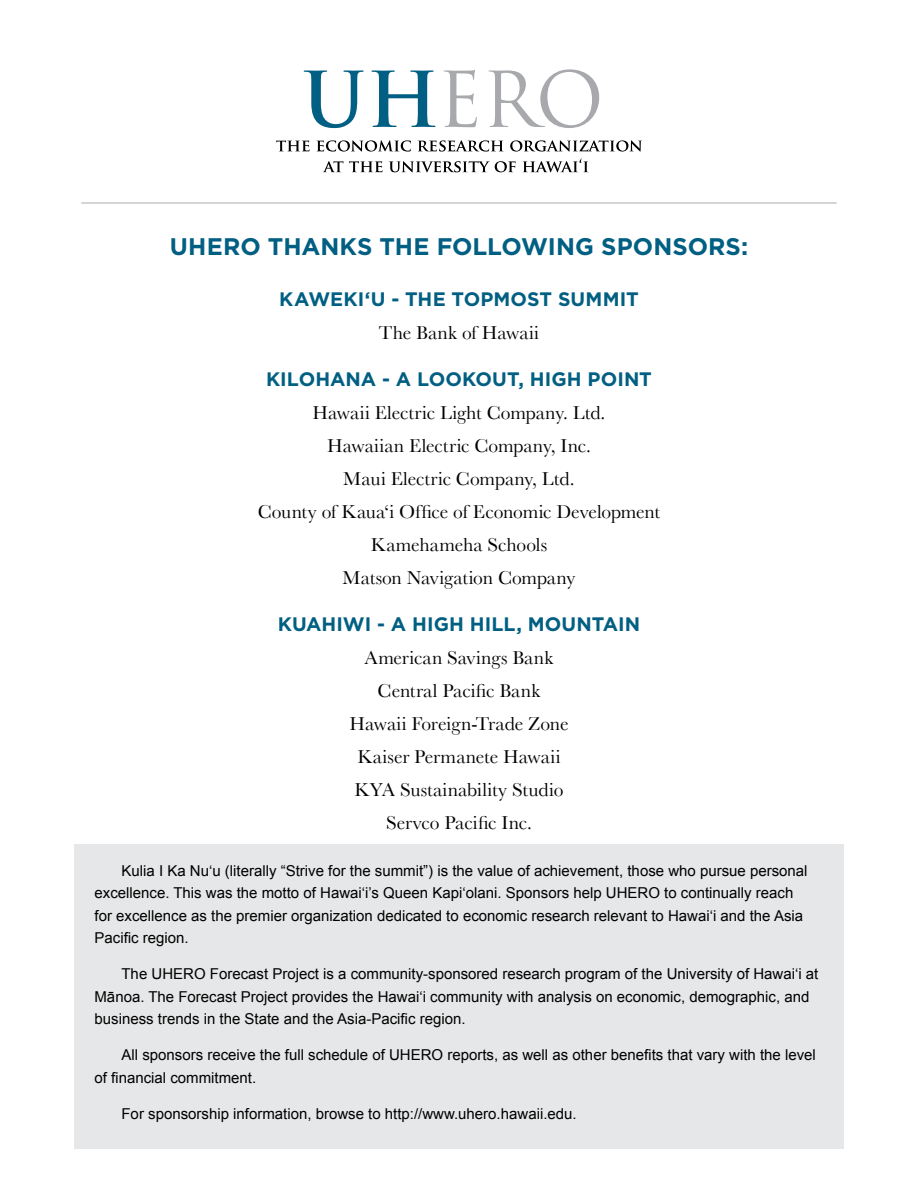
<style>
.page{position:relative;width:918px;height:1188px;background:#fff}
.page>*{position:absolute;margin:0;border:0;box-sizing:border-box;transform-origin:0 0}
.t1{font:700 24px "Gotham";color:#005f82}
.t2{font:19.5px/33px "Baskerville";color:#000;text-align:center}
.t3{font:700 19.5px "Gotham";color:#005f82}
.t4{font:15px/22.5px "Arial";color:#000}
</style>
<div class="page">
<svg style="left:304px;top:70px;width:60px;height:58px"></svg>
<svg style="left:371px;top:70px;width:65px;height:57px"></svg>
<svg style="left:444px;top:70px;width:33px;height:57px"></svg>
<svg style="left:489px;top:69px;width:110px;height:59px"></svg>
<svg style="left:276px;top:140px;width:34px;height:11px"></svg>
<svg style="left:316px;top:140px;width:95px;height:12px"></svg>
<svg style="left:418px;top:140px;width:86px;height:12px"></svg>
<svg style="left:510px;top:140px;width:132px;height:12px"></svg>
<svg style="left:323px;top:161px;width:20px;height:11px"></svg>
<svg style="left:349px;top:161px;width:34px;height:11px"></svg>
<svg style="left:389px;top:161px;width:127px;height:11px"></svg>
<svg style="left:523px;top:158px;width:65px;height:14px"></svg>
<hr style="left:82px;top:202px;width:754px;height:2px;background:#c7c8ca">
<div style="left:74px;top:844px;width:770px;height:305px;background:#e6e7e8"></div>
<h1 class="t1" style="left:170px;top:232px;width:580px">UH ERO THANKS TH E FOLLOWING SPONSORS:</h1>
<h2 class="t3" style="left:279px;top:288px;width:361px">KAWEKI‘U - TH E TOPMOST SUMM IT</h2>
<h2 class="t2" style="left:379px;top:316px;width:162px">The Bank of Hawaii</h2>
<h2 class="t3" style="left:266px;top:368px;width:387px">KILOHANA - A LOOKOUT, H IGH POINT</h2>
<h2 class="t2" style="left:258px;top:396px;width:404px">Hawaii Electric Light Company. Ltd.<br>Hawaiian Electric Company, Inc.<br>Maui Electric Company, Ltd.<br>County of Kaua‘i Office of Economic Development<br>Kamehameha Schools<br>Matson Navigation Company</h2>
<h2 class="t3" style="left:278px;top:613px;width:364px">KUAH IWI - A H IGH H ILL, MOUNTAIN</h2>
<h2 class="t2" style="left:349px;top:641px;width:221px">American Savings Bank<br>Central Pacific Bank<br>Hawaii Foreign-Trade Zone<br>Kaiser Permanete Hawaii<br>KYA Sustainability Studio<br>Servco Pacific Inc.</h2>
<p class="t4" style="left:94px;top:859px;width:715px;text-indent:27px">Kulia I Ka Nu‘u (literally “Strive for the summit”) is the value of achievement, those who pursue personal excellence. This was the motto of Hawai‘i’s Queen Kapi‘olani. Sponsors help UHERO to continually reach for excellence as the premier organization dedicated to economic research relevant to Hawai‘i and the Asia Pacific region.</p>
<p class="t4" style="left:94px;top:963px;width:725px;text-indent:27px">The UHERO Forecast Project is a community-sponsored research program of the University of Hawai‘i at<br>Mānoa. The Forecast Project provides the Hawai‘i community with analysis on economic, demographic, and business trends in the State and the Asia-Pacific region.</p>
<p class="t4" style="left:94px;top:1044px;width:723px;text-indent:27px">All sponsors receive the full schedule of UHERO reports, as well as other benefits that vary with the level of financial commitment.</p>
<p class="t4" style="left:122px;top:1102px;width:457px">For sponsorship information, browse to http://www.uhero.hawaii.edu.</p>
</div>
